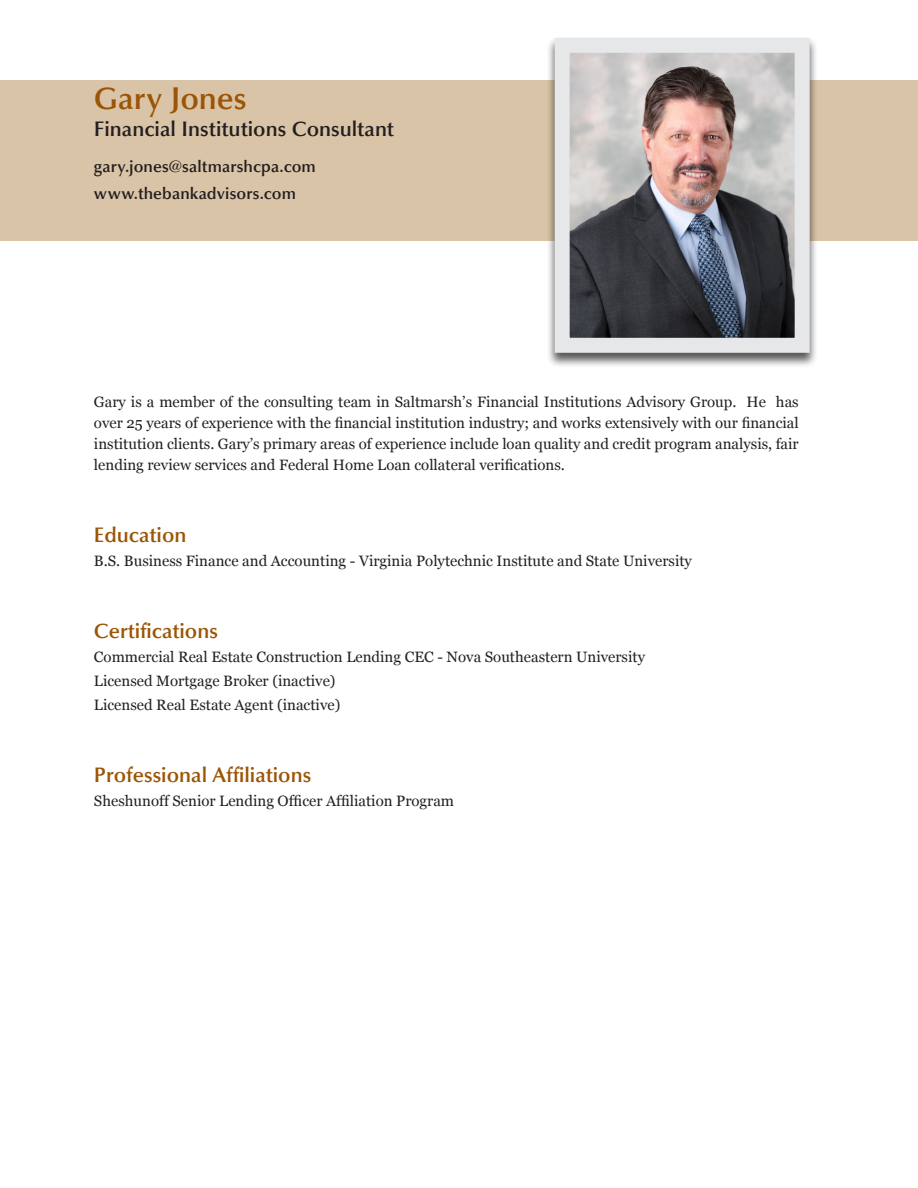
<style>
.page{position:relative;width:918px;height:1188px;background:#fff}
.page>*{position:absolute;margin:0;border:0;box-sizing:border-box;transform-origin:0 0}
.t1{font:600 31.5px "Optima";letter-spacing:-.005em;color:#9c5506}
.t2{font:600 21px "Optima";color:#9c5506}
.t3{font:600 21px "Optima";color:#231f20}
.t4{font:600 16.5px "Optima";letter-spacing:.005em;color:#231f20}
.t5{font:15px/21px "Georgia";color:#231f20;text-align:justify}
</style>
<div class="page">
<div style="left:0;top:80px;width:918px;height:161px;background:#d9c4a7"></div>
<div style="left:546px;top:36px;width:272px;height:332px;background:#231f20;opacity:.75"></div>
<img style="left:571px;top:54px;width:223px;height:283px">
<div style="left:555px;top:38px;width:255px;height:315px;border:15px solid #e6e7e9"></div>
<p class="t1" style="left:94px;top:80px;width:154px">Gary Jones</p>
<p class="t3" style="left:94px;top:116px;width:301px">Financial Institutions Consultant</p>
<p class="t4" style="left:94px;top:157px;width:223px">gary.jones@saltmarshcpa.com</p>
<p class="t4" style="left:94px;top:184px;width:204px">www.thebankadvisors.com</p>
<p class="t5" style="left:94px;top:392px;width:706px">Gary is a member of the consulting team in Saltmarsh’s Financial Institutions Advisory Group. He has over 25 years of experience with the financial institution industry; and works extensively with our financial institution clients. Gary’s primary areas of experience include loan quality and credit program analysis, fair lending review services and Federal Home Loan collateral verifications.</p>
<p class="t2" style="left:94px;top:523px;width:94px">Education</p>
<p class="t5" style="left:94px;top:551px;width:599px">B.S. Business Finance and Accounting - Virginia Polytechnic Institute and State University</p>
<p class="t2" style="left:94px;top:619px;width:126px">Certifications</p>
<p class="t5" style="left:94px;top:647px;width:553px">Commercial Real Estate Construction Lending CEC - Nova Southeastern University</p>
<p class="t5" style="left:94px;top:671px;width:243px">Licensed Mortgage Broker (inactive)</p>
<p class="t5" style="left:94px;top:695px;width:248px">Licensed Real Estate Agent (inactive)</p>
<p class="t2" style="left:94px;top:763px;width:219px">Professional Affiliations</p>
<p class="t5" style="left:94px;top:791px;width:362px">Sheshunoff Senior Lending Officer Affiliation Program</p>
</div>
